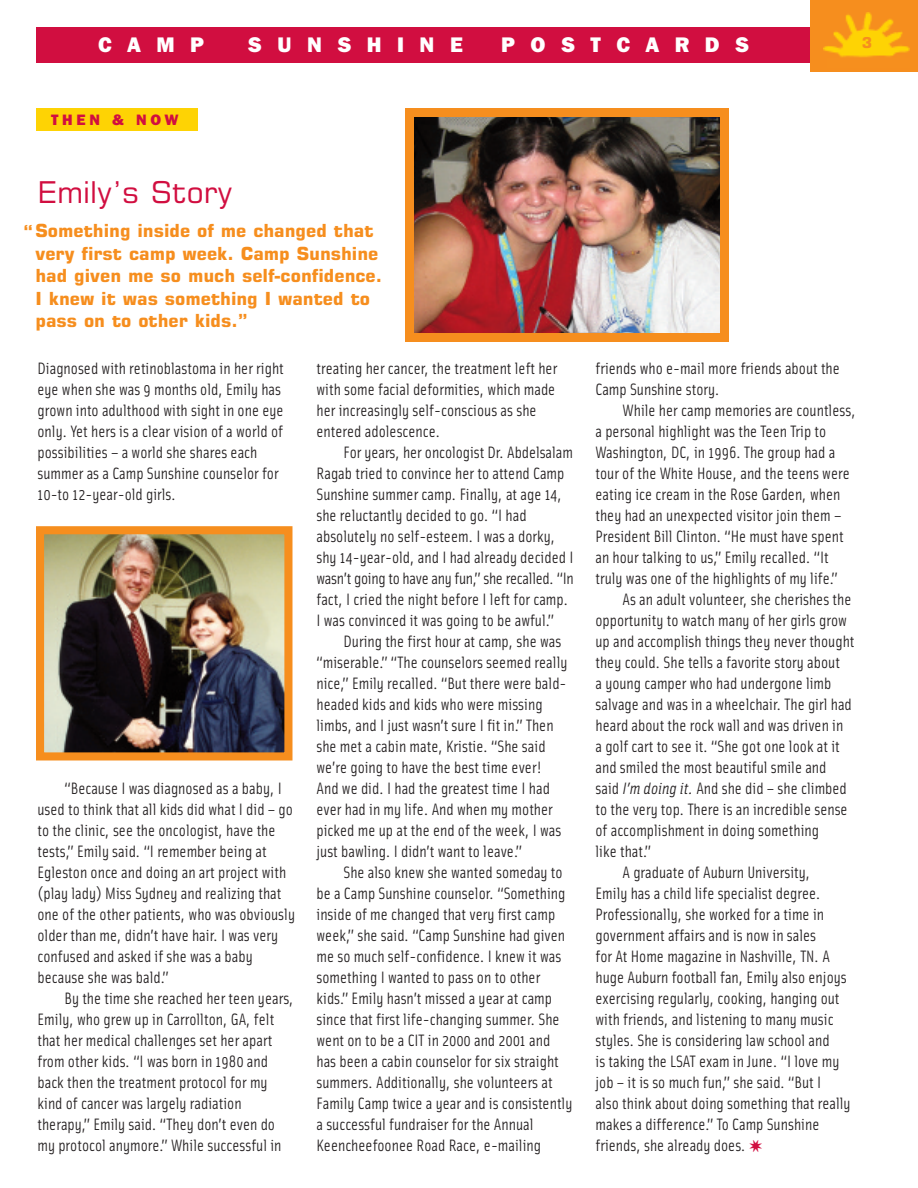
<style>
.page{position:relative;width:918px;height:1188px;background:#fff}
.page>*{position:absolute;margin:0;border:0;box-sizing:border-box;transform-origin:0 0}
.t1{font:30px "Square 721 BT";color:#d10e40}
.t2{font:800 21px "Franklin Gothic IT Cby BT";letter-spacing:.74em;color:#fff}
.t3{font:700 18px/22.5px "Square 721 BT";color:#f68e1e}
.t4{font:16.5px/21px "Solex";color:#231f20}
.t5{font:800 15px "Franklin Gothic IT Cby BT";letter-spacing:.245em;color:#d10e40}
.t6{font:700 15px "Square 721 BT";color:#f68e1e}
.s1{font-style:italic}
.s2{color:#d10e40}
</style>
<div class="page">
<img style="left:415px;top:118px;width:304px;height:214px">
<div style="left:405px;top:108px;width:324px;height:234px;border:9px solid #f68e1e"></div>
<div style="left:36px;top:27px;width:846px;height:36px;background:#d10e40"></div>
<div style="left:36px;top:108px;width:162px;height:22px;background:#fed304"></div>
<div style="left:810px;top:0;width:108px;height:72px;background:#f68e1e"></div>
<img style="left:824px;top:13px;width:86px;height:45px">
<img style="left:45px;top:535px;width:239px;height:216px">
<div style="left:36px;top:526px;width:257px;height:234px;border:8px solid #f68e1e"></div>
<p class="t2" style="left:98px;top:37px;width:107px">CAMP</p>
<p class="t2" style="left:248px;top:37px;width:217px">SUNSHINE</p>
<p class="t2" style="left:501px;top:37px;width:249px">POSTCARDS</p>
<p class="t6" style="left:862px;top:37px;width:12px">3</p>
<p class="t5" style="left:51px;top:115px;width:129px">THEN &amp; NOW</p>
<h1 class="t1" style="left:38px;top:181px;width:196px">Emily’s Story</h1>
<p class="t3" style="left:35px;top:221px;width:348px;text-indent:-12px">“Something inside of me changed that very first camp week. Camp Sunshine had given me so much self-confidence.<br>I knew it was something I wanted to pass on to other kids.”</p>
<p class="t4" style="left:37px;top:358px;width:248px">Diagnosed with retinoblastoma in her right eye when she was 9 months old, Emily has grown into adulthood with sight in one eye only. Yet hers is a clear vision of a world of possibilities – a world she shares each summer as a Camp Sunshine counselor for 10-to 12-year-old girls.</p>
<p class="t4" style="left:37px;top:778px;width:259px;text-indent:27px">“Because I was diagnosed as a baby, I used to think that all kids did what I did – go to the clinic, see the oncologist, have the tests,” Emily said. “I remember being at Egleston once and doing an art project with (play lady) Miss Sydney and realizing that one of the other patients, who was obviously older than me, didn’t have hair. I was very confused and asked if she was a baby because she was bald.”</p>
<p class="t4" style="left:37px;top:988px;width:258px;text-indent:27px">By the time she reached her teen years, Emily, who grew up in Carrollton, GA, felt that her medical challenges set her apart from other kids. “I was born in 1980 and back then the treatment protocol for my kind of cancer was largely radiation therapy,” Emily said. “They don’t even do my protocol anymore.” While successful in</p>
<p class="t4" style="left:316px;top:358px;width:242px">treating her cancer, the treatment left her with some facial deformities, which made her increasingly self-conscious as she entered adolescence.</p>
<p class="t4" style="left:317px;top:442px;width:259px;text-indent:27px">For years, her oncologist Dr. Abdelsalam Ragab tried to convince her to attend Camp Sunshine summer camp. Finally, at age 14, she reluctantly decided to go. “I had absolutely no self-esteem. I was a dorky, shy 14-year-old, and I had already decided I wasn’t going to have any fun,” she recalled. “In fact, I cried the night before I left for camp.<br>I was convinced it was going to be awful.”</p>
<p class="t4" style="left:316px;top:631px;width:252px;text-indent:27px">During the first hour at camp, she was “miserable.” “The counselors seemed really nice,” Emily recalled. “But there were bald&shy;headed kids and kids who were missing limbs, and I just wasn’t sure I fit in.” Then she met a cabin mate, Kristie. “She said we’re going to have the best time ever!<br>And we did. I had the greatest time I had ever had in my life. And when my mother picked me up at the end of the week, I was just bawling. I didn’t want to leave.”</p>
<p class="t4" style="left:317px;top:862px;width:257px;text-indent:27px">She also knew she wanted someday to be a Camp Sunshine counselor. “Something inside of me changed that very first camp week,” she said. “Camp Sunshine had given me so much self-confidence. I knew it was something I wanted to pass on to other kids.” Emily hasn’t missed a year at camp since that first life-changing summer. She went on to be a CIT in 2000 and 2001 and has been a cabin counselor for six straight summers. Additionally, she volunteers at Family Camp twice a year and is consistently a successful fundraiser for the Annual Keencheefoonee Road Race, e-mailing</p>
<p class="t4" style="left:595px;top:358px;width:246px">friends who e-mail more friends about the<br>Camp Sunshine story.</p>
<p class="t4" style="left:595px;top:400px;width:262px;text-indent:27px">While her camp memories are countless, a personal highlight was the Teen Trip to Washington, DC, in 1996. The group had a tour of the White House, and the teens were eating ice cream in the Rose Garden, when they had an unexpected visitor join them – President Bill Clinton. “He must have spent an hour talking to us,” Emily recalled. “It truly was one of the highlights of my life.”</p>
<p class="t4" style="left:622px;top:589px;width:231px">As an adult volunteer, she cherishes the</p>
<p class="t4" style="left:595px;top:610px;width:253px">opportunity to watch many of her girls grow</p>
<p class="t4" style="left:595px;top:631px;width:261px">up and accomplish things they never thought</p>
<p class="t4" style="left:595px;top:652px;width:246px">they could. She tells a favorite story about</p>
<p class="t4" style="left:595px;top:673px;width:238px">a young camper who had undergone limb</p>
<p class="t4" style="left:595px;top:694px;width:258px">salvage and was in a wheelchair. The girl had</p>
<p class="t4" style="left:595px;top:715px;width:249px">heard about the rock wall and was driven in</p>
<p class="t4" style="left:595px;top:736px;width:246px">a golf cart to see it. “She got one look at it</p>
<p class="t4" style="left:595px;top:757px;width:233px">and smiled the most beautiful smile and</p>
<p class="t4" style="left:595px;top:778px;width:253px">said <span class="s1">I’m doing it.</span> And she did – she climbed</p>
<p class="t4" style="left:595px;top:799px;width:254px">to the very top. There is an incredible sense</p>
<p class="t4" style="left:595px;top:820px;width:225px">of accomplishment in doing something</p>
<p class="t4" style="left:595px;top:841px;width:57px">like that.”</p>
<p class="t4" style="left:622px;top:862px;width:189px">A graduate of Auburn University,</p>
<p class="t4" style="left:595px;top:883px;width:227px">Emily has a child life specialist degree.</p>
<p class="t4" style="left:595px;top:904px;width:230px">Professionally, she worked for a time in</p>
<p class="t4" style="left:595px;top:925px;width:222px">government affairs and is now in sales</p>
<p class="t4" style="left:595px;top:946px;width:236px">for At Home magazine in Nashville, TN. A</p>
<p class="t4" style="left:595px;top:967px;width:253px">huge Auburn football fan, Emily also enjoys</p>
<p class="t4" style="left:595px;top:988px;width:246px">exercising regularly, cooking, hanging out</p>
<p class="t4" style="left:595px;top:1009px;width:240px">with friends, and listening to many music</p>
<p class="t4" style="left:595px;top:1030px;width:236px">styles. She is considering law school and</p>
<p class="t4" style="left:595px;top:1051px;width:246px">is taking the LSAT exam in June. “I love my</p>
<p class="t4" style="left:595px;top:1072px;width:227px">job – it is so much fun,” she said. “But I</p>
<p class="t4" style="left:595px;top:1093px;width:257px">also think about doing something that really</p>
<p class="t4" style="left:595px;top:1114px;width:225px">makes a difference.” To Camp Sunshine</p>
<p class="t4" style="left:595px;top:1135px;width:168px">friends, she already does. <span class="s2">✷</span></p>
</div>
